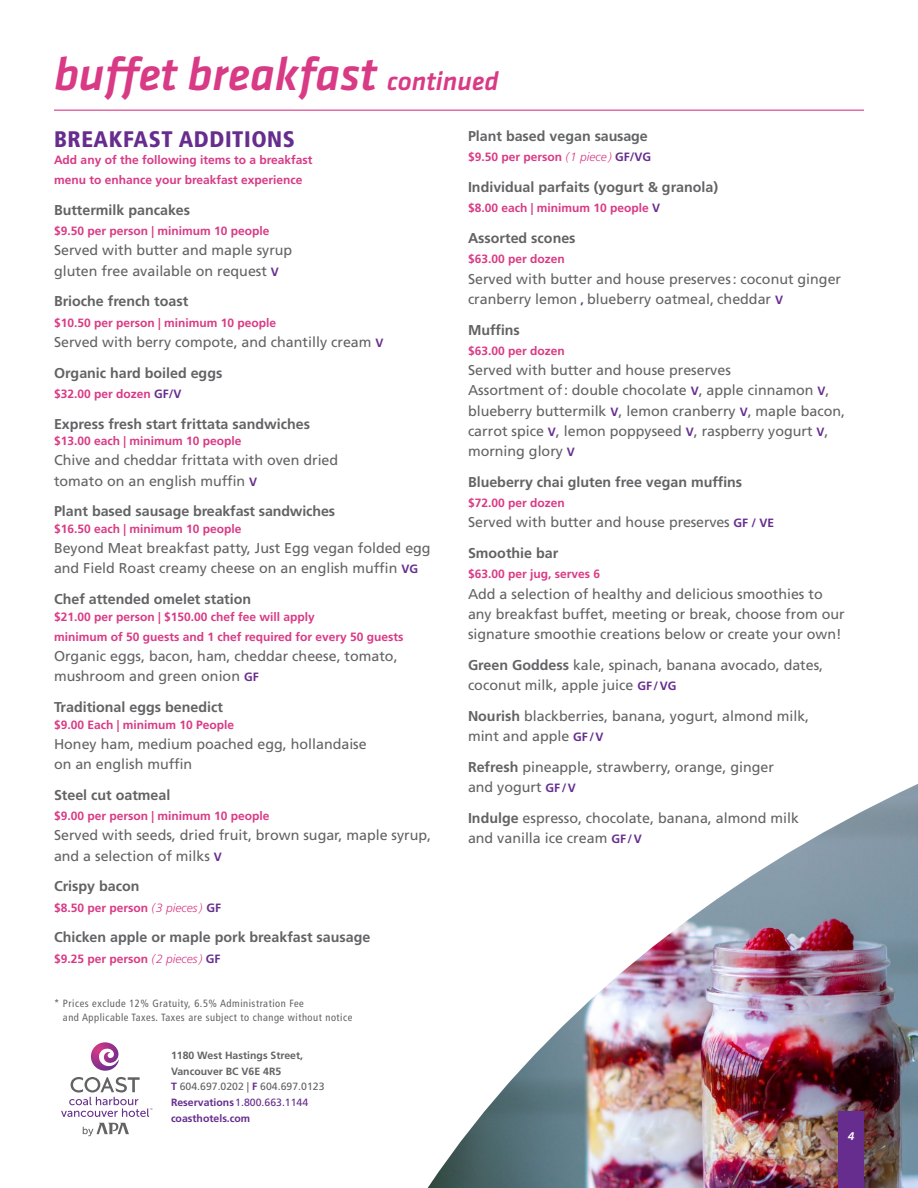
<style>
.page{position:relative;width:918px;height:1188px;background:#fff}
.page>*{position:absolute;margin:0;border:0;box-sizing:border-box;transform-origin:0 0}
.t1{font:italic 500 48px "Klavika";color:#d93a85}
.Menu_Bullets{font:900 condensed 22.5px "Frutiger LT Std";letter-spacing:.025em;color:#662d8e}
.Menu_Bullets-2{font:14.25px/20.2px "Frutiger LT Std";color:#636366}
.Menu_Bullets-3{font:700 14.25px "Frutiger LT Std";color:#636366}
.Menu_Bullets-4{font:700 14.25px "Frutiger LT Std";color:#636466}
.Menu_Bullets-5{font:14.25px "Frutiger LT Std";color:#636466}
.Menu_Bullets-6{font:700 12px/20.2px "Frutiger LT Std";color:#d93a85}
.t2{font:italic 500 12px "Klavika";color:#fff}
.t3{font:700 10.5px/15.8px "Frutiger LT Std";color:#636366}
.t4{font:condensed 10.5px/13.5px "Frutiger LT";letter-spacing:.05em;color:#636366}
.s1{font-size:27px}
.s2{font-weight:300;font-style:italic}
.s3{color:#662d8e}
.s4{font-weight:700;font-size:12px;color:#662d8e}
.s5{font-weight:700}
.s6{color:#636466}
.s7{font-weight:400}
.s8{font-weight:400;color:#662d8e}
</style>
<div class="page">
<img style="left:428px;top:784px;width:490px;height:404px">
<hr style="left:54px;top:110px;width:810px;height:1px;background:#d93a85">
<svg style="left:91px;top:1042px;width:28px;height:29px"></svg>
<svg style="left:61px;top:1077px;width:91px;height:40px"></svg>
<svg style="left:83px;top:1123px;width:46px;height:13px"></svg>
<div style="left:838px;top:1112px;width:26px;height:76px;background:#662d8e"></div>
<p class="t1" style="left:54px;top:48px;width:446px">buffet breakfast <span class="s1">continued</span></p>
<p class="Menu_Bullets-4" style="left:468px;top:128px;width:181px">Plant based vegan sausage</p>
<p class="Menu_Bullets-6" style="left:468px;top:147px;width:185px">$9.50 per person <span class="s2">(1 piece)</span> <span class="s3">GF/VG</span></p>
<p class="Menu_Bullets-3" style="left:468px;top:179px;width:252px">Individual parfaits (yogurt &amp; granola)</p>
<p class="Menu_Bullets-6" style="left:468px;top:198px;width:194px">$8.00 each | minimum 10 people <span class="s3">V</span></p>
<p class="Menu_Bullets-3" style="left:468px;top:230px;width:109px">Assorted scones</p>
<p class="Menu_Bullets-6" style="left:468px;top:249px;width:98px">$63.00 per dozen</p>
<p class="Menu_Bullets-2" style="left:468px;top:269px;width:375px">Served with butter and house preserves: coconut ginger cranberry lemon <span class="s4">,</span> blueberry oatmeal, cheddar <span class="s4">V</span></p>
<p class="Menu_Bullets-3" style="left:468px;top:321px;width:53px">Muffins</p>
<p class="Menu_Bullets-6" style="left:468px;top:341px;width:98px">$63.00 per dozen</p>
<p class="Menu_Bullets-2" style="left:468px;top:360px;width:379px">Served with butter and house preserves<br>Assortment of: double chocolate <span class="s4">V</span>, apple cinnamon <span class="s4">V</span>, blueberry buttermilk <span class="s4">V</span>, lemon cranberry <span class="s4">V</span>, maple bacon, carrot spice <span class="s4">V</span>, lemon poppyseed <span class="s4">V</span>, raspberry yogurt <span class="s4">V</span>, morning glory <span class="s4">V</span></p>
<p class="Menu_Bullets-3" style="left:468px;top:474px;width:276px">Blueberry chai gluten free vegan muffins</p>
<p class="Menu_Bullets-6" style="left:468px;top:493px;width:98px">$72.00 per dozen</p>
<p class="Menu_Bullets-5" style="left:468px;top:514px;width:308px">Served with butter and house preserves <span class="s4">GF / VE</span></p>
<p class="Menu_Bullets-3" style="left:468px;top:545px;width:92px">Smoothie bar</p>
<p class="Menu_Bullets-6" style="left:468px;top:564px;width:134px">$63.00 per jug, serves 6</p>
<p class="Menu_Bullets-2" style="left:468px;top:584px;width:378px">Add a selection of healthy and delicious smoothies to any breakfast buffet, meeting or break, choose from our signature smoothie creations below or create your own!</p>
<p class="Menu_Bullets-2" style="left:468px;top:655px;width:357px"><span class="s5">Green Goddess</span> kale, spinach, banana avocado, dates, coconut milk, <span class="s6">apple juice</span> <span class="s4">GF /VG</span></p>
<p class="Menu_Bullets-2" style="left:468px;top:706px;width:343px"><span class="s5">Nourish</span> blackberries, banana, yogurt, almond milk, mint and apple <span class="s4">GF /V</span></p>
<p class="Menu_Bullets-2" style="left:468px;top:757px;width:307px"><span class="s5">Refresh</span> pineapple, strawberry, orange, ginger and yogurt <span class="s4">GF /V</span></p>
<p class="Menu_Bullets-2" style="left:468px;top:808px;width:332px"><span class="s5">Indulge</span> espresso, chocolate, banana, almond milk and vanilla ice cream <span class="s4">GF /V</span></p>
<p class="Menu_Bullets" style="left:54px;top:126px;width:242px">BREAKFAST ADDITIONS</p>
<p class="Menu_Bullets-6" style="left:54px;top:150px;width:260px">Add any of the following items to a breakfast menu to enhance your breakfast experience</p>
<p class="Menu_Bullets-3" style="left:54px;top:202px;width:138px">Buttermilk pancakes</p>
<p class="Menu_Bullets-6" style="left:54px;top:221px;width:217px">$9.50 per person | minimum 10 people</p>
<p class="Menu_Bullets-2" style="left:54px;top:240px;width:240px">Served with butter and maple syrup gluten free available on request <span class="s4">V</span></p>
<p class="Menu_Bullets-3" style="left:54px;top:293px;width:136px">Brioche french toast</p>
<p class="Menu_Bullets-6" style="left:54px;top:312px;width:224px">$10.50 per person | minimum 10 people</p>
<p class="Menu_Bullets-2" style="left:54px;top:332px;width:331px">Served with berry compote, and chantilly cream <span class="s4">V</span></p>
<p class="Menu_Bullets-3" style="left:54px;top:364px;width:170px">Organic hard boiled eggs</p>
<p class="Menu_Bullets-6" style="left:54px;top:384px;width:129px">$32.00 per dozen <span class="s3">GF/V</span></p>
<p class="Menu_Bullets-3" style="left:54px;top:415px;width:258px">Express fresh start frittata sandwiches</p>
<p class="Menu_Bullets-6" style="left:54px;top:431px;width:189px">$13.00 each | minimum 10 people</p>
<p class="Menu_Bullets-2" style="left:54px;top:450px;width:286px">Chive and cheddar frittata with oven dried tomato on an english muffin <span class="s4">V</span></p>
<p class="Menu_Bullets-4" style="left:54px;top:503px;width:283px">Plant based sausage breakfast sandwiches</p>
<p class="Menu_Bullets-6" style="left:54px;top:519px;width:189px">$16.50 each | minimum 10 people</p>
<p class="Menu_Bullets-2" style="left:54px;top:538px;width:378px">Beyond Meat breakfast patty, Just Egg vegan folded egg and Field Roast creamy cheese on an english muffin <span class="s4">VG</span></p>
<p class="Menu_Bullets-3" style="left:54px;top:591px;width:199px">Chef attended omelet station</p>
<p class="Menu_Bullets-6" style="left:54px;top:606px;width:351px">$21.00 per person | $150.00 chef fee will apply<br>minimum of 50 guests and 1 chef required for every 50 guests</p>
<p class="Menu_Bullets-2" style="left:54px;top:646px;width:345px">Organic eggs, bacon, ham, cheddar cheese, tomato, mushroom and green onion <span class="s4">GF</span></p>
<p class="Menu_Bullets-3" style="left:54px;top:699px;width:170px">Traditional eggs benedict</p>
<p class="Menu_Bullets-6" style="left:54px;top:714px;width:182px">$9.00 Each | minimum 10 People</p>
<p class="Menu_Bullets-2" style="left:54px;top:734px;width:314px">Honey ham, medium poached egg, hollandaise on an english muffin</p>
<p class="Menu_Bullets-3" style="left:54px;top:787px;width:118px">Steel cut oatmeal</p>
<p class="Menu_Bullets-6" style="left:54px;top:806px;width:217px">$9.00 per person | minimum 10 people</p>
<p class="Menu_Bullets-2" style="left:54px;top:825px;width:379px">Served with seeds, dried fruit, brown sugar, maple syrup, and a selection of milks <span class="s4">V</span></p>
<p class="Menu_Bullets-3" style="left:54px;top:878px;width:87px">Crispy bacon</p>
<p class="Menu_Bullets-6" style="left:54px;top:897px;width:169px">$8.50 per person <span class="s2">(3 pieces)</span> <span class="s3">GF</span></p>
<p class="Menu_Bullets-3" style="left:54px;top:929px;width:318px">Chicken apple or maple pork breakfast sausage</p>
<p class="Menu_Bullets-6" style="left:54px;top:948px;width:168px">$9.25 per person <span class="s2">(2 pieces)</span> <span class="s3">GF</span></p>
<p class="t4" style="left:63px;top:997px;width:291px;text-indent:-9px">* Prices exclude 12% Gratuity, 6.5% Administration Fee<br>and Applicable Taxes. Taxes are subject to change without notice</p>
<p class="t3" style="left:171px;top:1047px;width:155px">1180 West Hastings Street,<br>Vancouver BC V6E 4R5<br><span class="s3">T</span> <span class="s7">604.697.0202 |</span> <span class="s3">F</span> <span class="s7">604.697.0123<br></span><span class="s3">Reservations</span><span class="s8">1.800.663.1144 </span><span class="s3">coasthotels.com</span></p>
<p class="t2" style="left:848px;top:1129px;width:8px">4</p>
</div>
